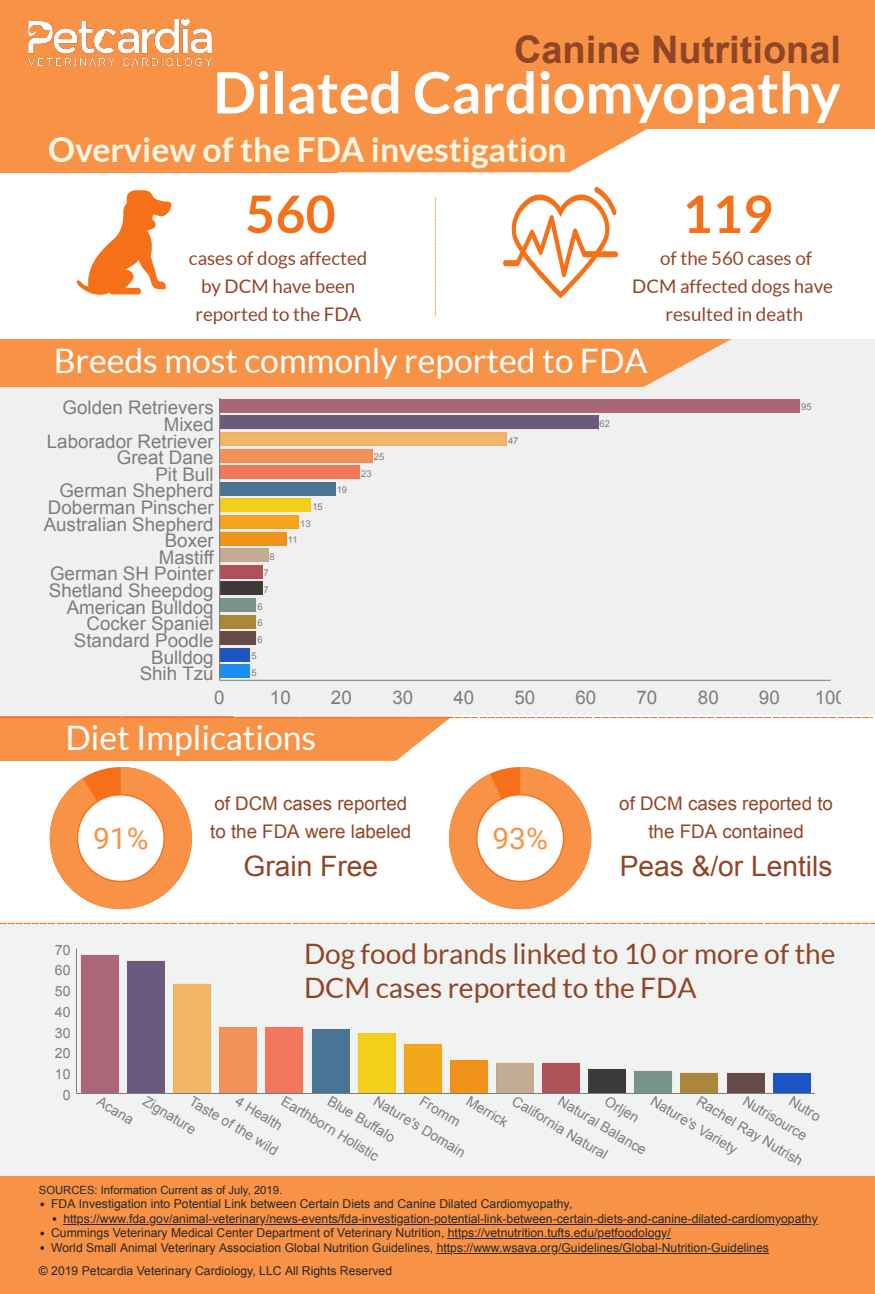
<style>
.page{position:relative;width:875px;height:1294px;background:#fff}
.page>*{position:absolute;margin:0;border:0;box-sizing:border-box;transform-origin:0 0}
.t1{font:700 57.19px "Lato";color:#fff}
.t2{font:700 51.56px "Lato";letter-spacing:.005em;color:#f57018}
.t3{font:700 38px "Arial";color:#914527}
.t4{font:33.75px "Lato";color:#fff}
.t5{font:700 33.75px "Lato";color:#fff6e4}
.t6{font:29.81px "Roboto";color:#f79246}
.t7{font:28.12px/33.8px "Lato";color:#914527}
.t8{font:28.12px "Arial";color:#914527}
.t9{font:18.75px/16.6px "Arial";color:#7d7d7d;text-align:right}
.t10{font:18.75px/28.1px "Lato";color:#914527;text-align:center}
.t11{font:18.75px/28.1px "Arial";color:#914527;text-align:center}
.t12{font:14.06px "Arial";color:#7d7d7d}
.t13{font:12.19px "Arial";color:#292929}
.t14{font:11.25px "Arial";color:#292929}
.t15{font:9.38px/16.4px "Arial";color:#7d7d7d}
</style>
<div class="page">
<div style="left:0;top:0;width:874px;height:129px;background:#f79246"></div>
<img style="left:29px;top:20px;width:182px;height:45px">
<svg style="left:338px;top:129px;width:309px;height:43px;background:#f79f5c"></svg>
<div style="left:0;top:129px;width:338px;height:43px;background:#f79246"></div>
<svg style="left:434px;top:198px;width:2px;height:118px"></svg>
<svg style="left:77px;top:190px;width:94px;height:105px"></svg>
<svg style="left:503px;top:187px;width:115px;height:111px"></svg>
<div style="left:0;top:339px;width:874px;height:376px;background:#f0f0f0"></div>
<div style="left:220px;top:399px;width:580px;height:13px;background:#aa6679"></div>
<div style="left:220px;top:416px;width:378px;height:13px;background:#6a5a7e"></div>
<div style="left:220px;top:433px;width:286px;height:13px;background:#f2b668"></div>
<div style="left:220px;top:449px;width:152px;height:13px;background:#f3915b"></div>
<div style="left:220px;top:465px;width:140px;height:14px;background:#f3775d"></div>
<div style="left:220px;top:482px;width:115px;height:13px;background:#487596"></div>
<div style="left:220px;top:499px;width:91px;height:13px;background:#f2d01c"></div>
<div style="left:220px;top:516px;width:79px;height:13px;background:#f3a61c"></div>
<div style="left:219px;top:515px;width:80px;height:14px;border:1px solid #f60"></div>
<div style="left:220px;top:532px;width:67px;height:13px;background:#f0931b"></div>
<div style="left:220px;top:548px;width:48px;height:14px;background:#c2ac93"></div>
<div style="left:220px;top:565px;width:42px;height:13px;background:#ae525a"></div>
<div style="left:220px;top:582px;width:42px;height:13px;background:#3b3a39"></div>
<div style="left:220px;top:599px;width:36px;height:13px;background:#77948c"></div>
<div style="left:220px;top:615px;width:36px;height:13px;background:#aa873a"></div>
<div style="left:220px;top:631px;width:36px;height:14px;background:#654a4a"></div>
<div style="left:220px;top:648px;width:30px;height:13px;background:#1b54c3"></div>
<div style="left:220px;top:665px;width:30px;height:13px;background:#1c8ef1"></div>
<hr style="left:219px;top:398px;width:1px;height:282px;background:#7d7d7d">
<hr style="left:220px;top:680px;width:610px;height:1px;background:#7d7d7d">
<svg style="left:382px;top:339px;width:350px;height:48px;background:#f69d5b"></svg>
<div style="left:0;top:339px;width:382px;height:48px;background:#f79246"></div>
<svg style="left:0;top:717px;width:872px;height:44px"></svg>
<svg style="left:449px;top:767px;width:142px;height:142px"></svg>
<svg style="left:50px;top:767px;width:142px;height:142px"></svg>
<div style="left:0;top:921px;width:874px;height:256px;background:#f1f2f2"></div>
<svg style="left:0;top:923px;width:874px;height:1px"></svg>
<div style="left:81px;top:954px;width:37px;height:139px;background:#aa677a"></div>
<div style="left:127px;top:961px;width:37px;height:132px;background:#6a5a7e"></div>
<div style="left:173px;top:984px;width:38px;height:109px;background:#f2b668"></div>
<div style="left:219px;top:1027px;width:37px;height:66px;background:#f3915b"></div>
<div style="left:265px;top:1027px;width:37px;height:66px;background:#f3775e"></div>
<div style="left:312px;top:1029px;width:37px;height:64px;background:#487596"></div>
<div style="left:358px;top:1033px;width:37px;height:60px;background:#f2d01c"></div>
<div style="left:404px;top:1044px;width:37px;height:49px;background:#f3a71c"></div>
<div style="left:450px;top:1060px;width:37px;height:33px;background:#f1931b"></div>
<div style="left:496px;top:1062px;width:37px;height:31px;background:#c2ac93"></div>
<div style="left:542px;top:1062px;width:37px;height:31px;background:#ae525a"></div>
<div style="left:588px;top:1068px;width:38px;height:25px;background:#3b3a3a"></div>
<div style="left:634px;top:1070px;width:37px;height:23px;background:#77948c"></div>
<div style="left:680px;top:1073px;width:37px;height:20px;background:#aa873a"></div>
<div style="left:727px;top:1073px;width:37px;height:20px;background:#654a4a"></div>
<div style="left:773px;top:1073px;width:37px;height:20px;background:#1b55c4"></div>
<hr style="left:76px;top:1093px;width:738px;height:1px;background:#7d7d7d">
<hr style="left:76px;top:948px;width:1px;height:145px;background:#7d7d7d">
<div style="left:0;top:1177px;width:874px;height:117px;background:#f79246"></div>
<svg style="left:40px;top:1202px;width:4px;height:4px"></svg>
<svg style="left:53px;top:1217px;width:3px;height:4px"></svg>
<hr style="left:63px;top:1223px;width:755px;height:1px;background:#292929">
<svg style="left:40px;top:1231px;width:4px;height:4px"></svg>
<hr style="left:448px;top:1238px;width:222px;height:1px;background:#292929">
<svg style="left:40px;top:1246px;width:4px;height:4px"></svg>
<hr style="left:436px;top:1252px;width:332px;height:1px;background:#292929">
<h3 class="t3" style="left:514px;top:28px;width:328px">Canine Nutritional</h3>
<h1 class="t1" style="left:213px;top:60px;width:629px">Dilated Cardiomyopathy</h1>
<h3 class="t5" style="left:48px;top:131px;width:520px">Overview of the FDA investigation</h3>
<h2 class="t2" style="left:245px;top:185px;width:92px">560</h2>
<h3 class="t10" style="left:189px;top:244px;width:180px">cases of dogs affected by DCM have been reported to the FDA</h3>
<h2 class="t2" style="left:682px;top:185px;width:92px">119</h2>
<h3 class="t10" style="left:632px;top:244px;width:202px">of the 560 cases of<br>DCM affected dogs have resulted in death</h3>
<h3 class="t4" style="left:54px;top:342px;width:595px">Breeds most commonly reported to FDA</h3>
<p class="t9" style="left:44px;top:400px;width:171px">Golden Retrievers<br>Mixed<br>Laborador Retriever<br>Great Dane<br>Pit Bull<br>German Shepherd<br>Doberman Pinscher<br>Australian Shepherd<br>Boxer<br>Mastiff<br>German SH Pointer<br>Shetland Sheepdog<br>American Bulldog<br>Cocker Spaniel<br>Standard Poodle<br>Bulldog<br>Shih Tzu</p>
<p class="t15" style="left:269px;top:548px;width:7px">8</p>
<p class="t15" style="left:263px;top:565px;width:7px">7<br>7</p>
<p class="t15" style="left:257px;top:598px;width:7px;text-align:justify">6<br>6<br>6</p>
<p class="t15" style="left:251px;top:648px;width:7px">5<br>5</p>
<p class="t15" style="left:312px;top:498px;width:12px">15</p>
<p class="t15" style="left:300px;top:515px;width:12px">13</p>
<p class="t15" style="left:288px;top:532px;width:11px">11</p>
<p class="t15" style="left:336px;top:482px;width:12px">19</p>
<p class="t15" style="left:374px;top:449px;width:12px">25</p>
<p class="t15" style="left:361px;top:465px;width:12px">23</p>
<p class="t15" style="left:508px;top:432px;width:12px">47</p>
<p class="t15" style="left:599px;top:415px;width:12px">62</p>
<p class="t15" style="left:801px;top:399px;width:12px">95</p>
<h3 class="t9" style="left:214px;top:690px;width:12px">0</h3>
<h3 class="t9" style="left:270px;top:690px;width:22px">10</h3>
<h3 class="t9" style="left:331px;top:690px;width:22px">20</h3>
<h3 class="t9" style="left:392px;top:690px;width:22px">30</h3>
<h3 class="t9" style="left:453px;top:690px;width:22px">40</h3>
<h3 class="t9" style="left:514px;top:690px;width:22px">50</h3>
<h3 class="t9" style="left:575px;top:690px;width:22px">60</h3>
<h3 class="t9" style="left:636px;top:690px;width:22px">70</h3>
<h3 class="t9" style="left:697px;top:690px;width:22px">80</h3>
<h3 class="t9" style="left:758px;top:690px;width:22px">90</h3>
<h3 class="t9" style="left:814px;top:690px;width:33px">100</h3>
<h3 class="t4" style="left:65px;top:719px;width:252px">Diet Implications</h3>
<h3 class="t6" style="left:93px;top:821px;width:57px">91%</h3>
<h3 class="t11" style="left:210px;top:789px;width:203px;text-align:left">of DCM cases reported to the FDA were labeled</h3>
<h3 class="t8" style="left:243px;top:850px;width:136px">Grain Free</h3>
<h3 class="t6" style="left:492px;top:821px;width:57px">93%</h3>
<h3 class="t11" style="left:619px;top:789px;width:215px">of DCM cases reported to the FDA contained</h3>
<h3 class="t8" style="left:619px;top:850px;width:214px">Peas &amp;/or Lentils</h3>
<p class="t12" style="left:55px;top:942px;width:17px">70</p>
<h3 class="t7" style="left:304px;top:937px;width:533px">Dog food brands linked to 10 or more of the<br>DCM cases reported to the FDA</h3>
<p class="t12" style="left:55px;top:962px;width:17px">60</p>
<p class="t12" style="left:55px;top:983px;width:17px">50</p>
<p class="t12" style="left:55px;top:1004px;width:17px">40</p>
<p class="t12" style="left:55px;top:1025px;width:17px">30</p>
<p class="t12" style="left:55px;top:1045px;width:17px">20</p>
<p class="t12" style="left:55px;top:1066px;width:17px">10</p>
<p class="t12" style="left:63px;top:1087px;width:9px">0</p>
<p class="t12" style="left:241px;top:1093px;width:54px;rotate:31deg">4 Health</p>
<p class="t12" style="left:102px;top:1093px;width:41px;rotate:31deg">Acana</p>
<p class="t12" style="left:148px;top:1093px;width:61px;rotate:31deg">Zignature</p>
<p class="t12" style="left:195px;top:1093px;width:102px;rotate:31deg">Taste of the wild</p>
<p class="t12" style="left:610px;top:1093px;width:39px;rotate:31deg">Orljen</p>
<p class="t12" style="left:655px;top:1093px;width:100px;rotate:31deg">Nature's Variety</p>
<p class="t12" style="left:425px;top:1093px;width:46px;rotate:31deg">Fromm</p>
<p class="t12" style="left:471px;top:1093px;width:48px;rotate:31deg">Merrick</p>
<p class="t12" style="left:517px;top:1093px;width:110px;rotate:31deg">California Natural</p>
<p class="t12" style="left:333px;top:1093px;width:77px;rotate:31deg">Blue Buffalo</p>
<p class="t12" style="left:563px;top:1093px;width:102px;rotate:31deg">Natural Balance</p>
<p class="t12" style="left:794px;top:1093px;width:36px;rotate:31deg">Nutro</p>
<p class="t12" style="left:379px;top:1093px;width:106px;rotate:31deg">Nature's Domain</p>
<p class="t12" style="left:748px;top:1093px;width:73px;rotate:31deg">Nutrisource</p>
<p class="t12" style="left:701px;top:1093px;width:123px;rotate:31deg">Rachel Ray Nutrish</p>
<p class="t12" style="left:286px;top:1093px;width:112px;rotate:31deg">Earthborn Holistic</p>
<p class="t14" style="left:39px;top:1184px;width:245px">SOURCES: Information Current as of July, 2019.</p>
<p class="t13" style="left:51px;top:1197px;width:522px">FDA Investigation into Potential Link between Certain Diets and Canine Dilated Cardiomyopathy,</p>
<p class="t13" style="left:63px;top:1211px;width:755px">https://www.fda.gov/animal-veterinary/news-events/fda-investigation-potential-link-between-certain-diets-and-canine-dilated-cardiomyopathy</p>
<p class="t13" style="left:51px;top:1226px;width:621px">Cummings Veterinary Medical Center Department of Veterinary Nutrition, https://vetnutrition.tufts.edu/petfoodology/</p>
<p class="t13" style="left:51px;top:1241px;width:719px">World Small Animal Veterinary Association Global Nutrition Guidelines, https://www.wsava.org/Guidelines/Global-Nutrition-Guidelines</p>
<p class="t13" style="left:39px;top:1264px;width:354px">© 2019 Petcardia Veterinary Cardiology, LLC All Rights Reserved</p>
</div>
